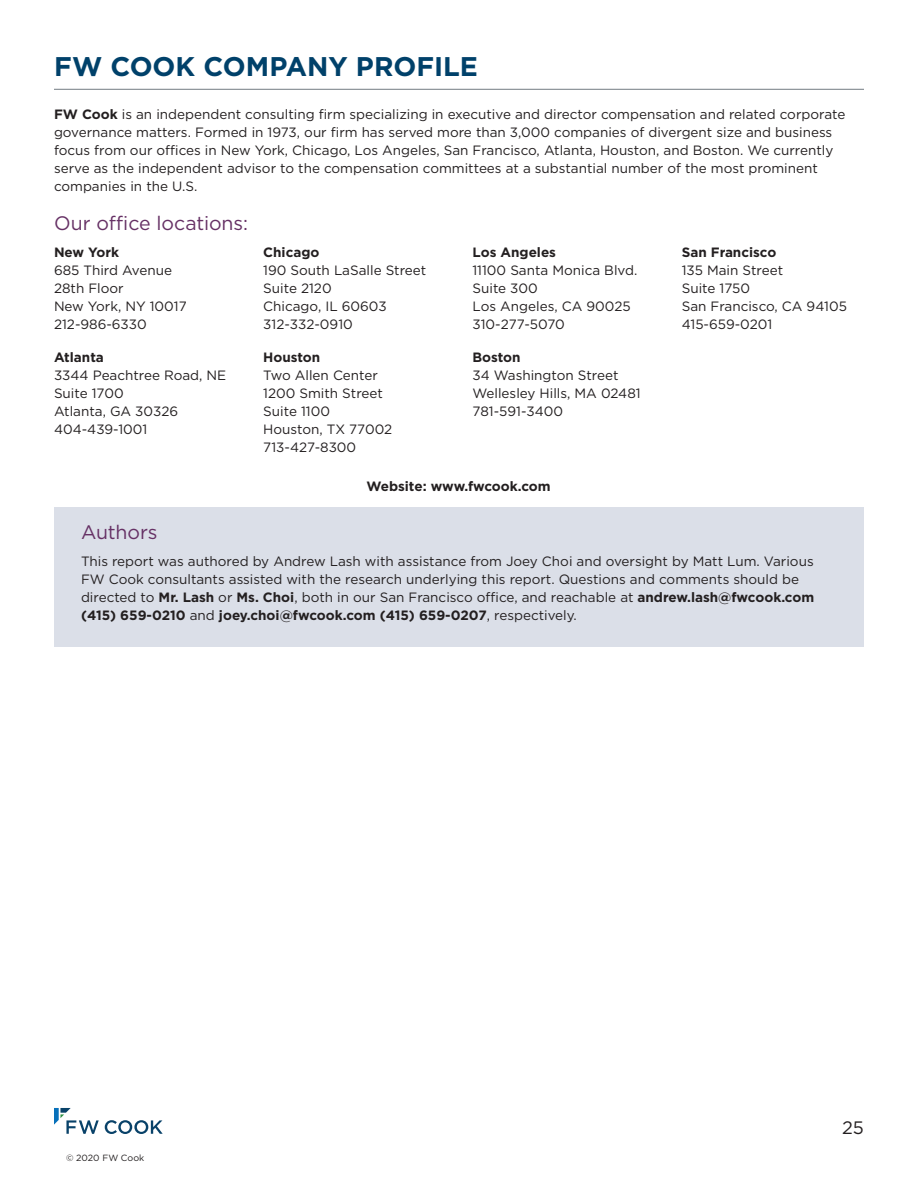
<style>
.page{position:relative;width:918px;height:1188px;background:#fff}
.page>*{position:absolute;margin:0;border:0;box-sizing:border-box;transform-origin:0 0}
.t1{font:700 27px "Gotham";color:#00416a}
.t2{font:19.5px "Gotham";letter-spacing:-.005em;color:#663165}
.t3{font:18px "Gotham";color:#231f20}
.Body_Copy{font:13.5px/18px "Gotham";color:#231f20}
.Body_Copy-2{font:700 13.5px "Gotham";color:#231f20}
.t4{font:9px "Gotham";color:#231f20}
.s1{font-weight:700}
</style>
<div class="page">
<svg style="left:105px;top:1120px;width:58px;height:14px"></svg>
<svg style="left:54px;top:1108px;width:45px;height:26px"></svg>
<div style="left:54px;top:508px;width:810px;height:139px;background:#dbdfe8"></div>
<hr style="left:54px;top:89px;width:810px;height:1px;background:#737c82">
<h1 class="t1" style="left:54px;top:48px;width:425px">FW COOK COMPANY PROFILE</h1>
<p class="Body_Copy" style="left:54px;top:105px;width:793px"><span class="s1">FW Cook</span> is an independent consulting firm specializing in executive and director compensation and related corporate governance matters. Formed in 1973, our firm has served more than 3,000 companies of divergent size and business focus from our offices in New York, Chicago, Los Angeles, San Francisco, Atlanta, Houston, and Boston. We currently serve as the independent advisor to the compensation committees at a substantial number of the most prominent companies in the U.S.</p>
<h2 class="t2" style="left:54px;top:210px;width:196px">Our office locations:</h2>
<p class="Body_Copy-2" style="left:54px;top:243px;width:67px">New York</p>
<p class="Body_Copy" style="left:54px;top:261px;width:120px">685 Third Avenue</p>
<p class="Body_Copy" style="left:54px;top:279px;width:71px">28th Floor</p>
<p class="Body_Copy" style="left:54px;top:297px;width:134px">New York, NY 10017</p>
<p class="Body_Copy" style="left:54px;top:315px;width:94px">212-986-6330</p>
<p class="Body_Copy-2" style="left:54px;top:348px;width:51px">Atlanta</p>
<p class="Body_Copy" style="left:54px;top:366px;width:174px">3344 Peachtree Road, NE</p>
<p class="Body_Copy" style="left:54px;top:384px;width:71px">Suite 1700</p>
<p class="Body_Copy" style="left:54px;top:402px;width:126px">Atlanta, GA 30326</p>
<p class="Body_Copy" style="left:54px;top:420px;width:95px">404-439-1001</p>
<p class="Body_Copy-2" style="left:263px;top:243px;width:58px">Chicago</p>
<p class="Body_Copy" style="left:263px;top:261px;width:165px">190 South LaSalle Street</p>
<p class="Body_Copy" style="left:263px;top:279px;width:70px">Suite 2120</p>
<p class="Body_Copy" style="left:263px;top:297px;width:125px">Chicago, IL 60603</p>
<p class="Body_Copy" style="left:263px;top:315px;width:91px">312-332-0910</p>
<p class="Body_Copy-2" style="left:263px;top:348px;width:59px">Houston</p>
<p class="Body_Copy" style="left:263px;top:366px;width:116px">Two Allen Center</p>
<p class="Body_Copy" style="left:263px;top:384px;width:121px">1200 Smith Street</p>
<p class="Body_Copy" style="left:263px;top:402px;width:68px">Suite 1100</p>
<p class="Body_Copy" style="left:263px;top:420px;width:131px">Houston, TX 77002</p>
<p class="Body_Copy" style="left:263px;top:438px;width:95px">713-427-8300</p>
<p class="Body_Copy-2" style="left:472px;top:243px;width:85px">Los Angeles</p>
<p class="Body_Copy" style="left:472px;top:261px;width:166px">11100 Santa Monica Blvd.<br>Suite 300</p>
<p class="Body_Copy" style="left:472px;top:297px;width:160px">Los Angeles, CA 90025</p>
<p class="Body_Copy" style="left:472px;top:315px;width:94px">310-277-5070</p>
<p class="Body_Copy-2" style="left:472px;top:348px;width:50px">Boston</p>
<p class="Body_Copy" style="left:472px;top:366px;width:148px">34 Washington Street</p>
<p class="Body_Copy" style="left:472px;top:384px;width:170px">Wellesley Hills, MA 02481</p>
<p class="Body_Copy" style="left:472px;top:402px;width:92px">781-591-3400</p>
<p class="Body_Copy-2" style="left:366px;top:477px;width:186px">Website: www.fwcook.com</p>
<p class="Body_Copy-2" style="left:682px;top:243px;width:96px">San Francisco</p>
<p class="Body_Copy" style="left:682px;top:261px;width:103px">135 Main Street</p>
<p class="Body_Copy" style="left:682px;top:279px;width:70px">Suite 1750</p>
<p class="Body_Copy" style="left:682px;top:297px;width:167px">San Francisco, CA 94105</p>
<p class="Body_Copy" style="left:682px;top:315px;width:92px">415-659-0201</p>
<h2 class="t2" style="left:81px;top:519px;width:78px">Authors</h2>
<p class="Body_Copy" style="left:81px;top:552px;width:735px">This report was authored by Andrew Lash with assistance from Joey Choi and oversight by Matt Lum. Various FW Cook consultants assisted with the research underlying this report. Questions and comments should be directed to <span class="s1">Mr. Lash</span> or <span class="s1">Ms. Choi</span>, both in our San Francisco office, and reachable at <span class="s1">andrew.lash@fwcook.com (415) 659-0210</span> and <span class="s1">joey.choi@fwcook.com (415) 659-0207</span>, respectively.</p>
<p class="t4" style="left:66px;top:1152px;width:80px">© 2020 FW Cook</p>
<h3 class="t3" style="left:842px;top:1116px;width:23px">25</h3>
</div>
